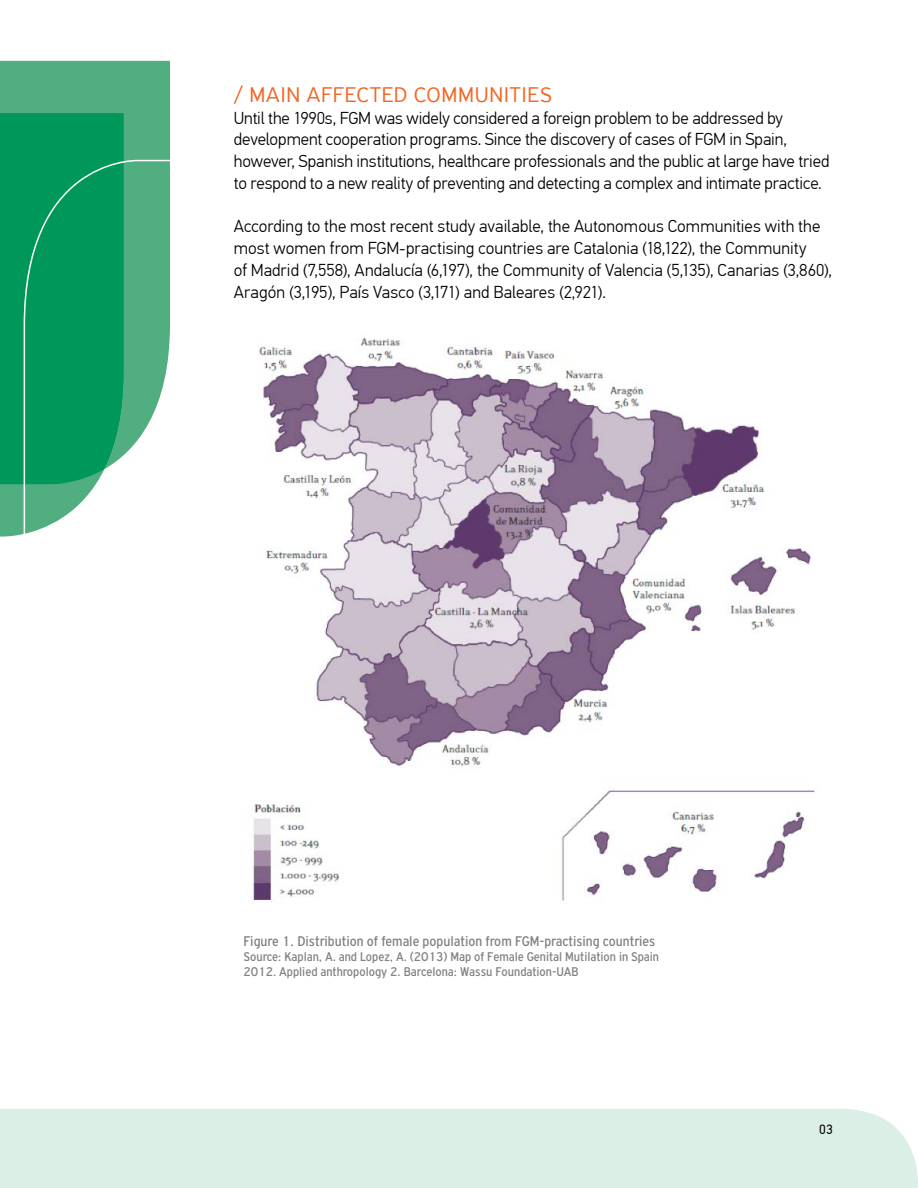
<style>
.page{position:relative;width:918px;height:1188px;background:#fff}
.page>*{position:absolute;margin:0;border:0;box-sizing:border-box;transform-origin:0 0}
.t1{font:300 22.5px "PF Highway Sans Pro";color:#f26522}
.t2{font:300 17.25px/21.8px "PF Din Text Pro";color:#000}
.t3{font:15px "PF Highway Gothic Cond";color:#808285}
.t4{font:13.5px/15px "PF Highway Gothic Cond";color:#808285}
.t5{font:13.5px "PF Din Text Pro";color:#000}
</style>
<div class="page">
<div style="left:0;top:1109px;width:918px;height:79px;background:#dcefe6"></div>
<svg style="left:0;top:484px;width:24px;height:53px"></svg>
<div style="left:0;top:61px;width:170px;height:99px;background:#51ae81"></div>
<div style="left:0;top:113px;width:124px;height:371px;background:#00975b"></div>
<svg style="left:24px;top:160px;width:146px;height:374px;fill:#00975b"></svg>
<img style="left:253px;top:337px;width:562px;height:566px">
<h1 class="t1" style="left:234px;top:81px;width:44px">/ MAIN</h1>
<h1 class="t1" style="left:306px;top:81px;width:14px">AFFECTE</h1>
<h1 class="t1" style="left:394px;top:81px;width:36px">D COMM</h1>
<h1 class="t1" style="left:475px;top:81px;width:26px">UNITIES</h1>
<p class="t2" style="left:234px;top:107px;width:597px">Until the 1990s, FGM was widely considered a foreign problem to be addressed by development cooperation programs. Since the discovery of cases of FGM in Spain, however, Spanish institutions, healthcare professionals and the public at large have tried to respond to a new reality of preventing and detecting a complex and intimate practice.</p>
<p class="t2" style="left:234px;top:216px;width:600px">According to the most recent study available, the Autonomous Communities with the most women from FGM-practising countries are Catalonia (18,122), the Community<br>of Madrid (7,558), Andalucía (6,197), the Community of Valencia (5,135), Canarias (3,860), Aragón (3,195), País Vasco (3,171) and Baleares (2,921).</p>
<p class="t3" style="left:244px;top:934px;width:413px">Figure 1. Distribution of female population from FGM-practising countries</p>
<p class="t4" style="left:244px;top:949px;width:417px">Source: Kaplan, A. and Lopez, A. (2013) Map of Female Genital Mutilation in Spain<br>2012. Applied anthropology 2. Barcelona: Wassu Foundation-UAB</p>
<p class="t5" style="left:819px;top:1122px;width:15px">03</p>
</div>
